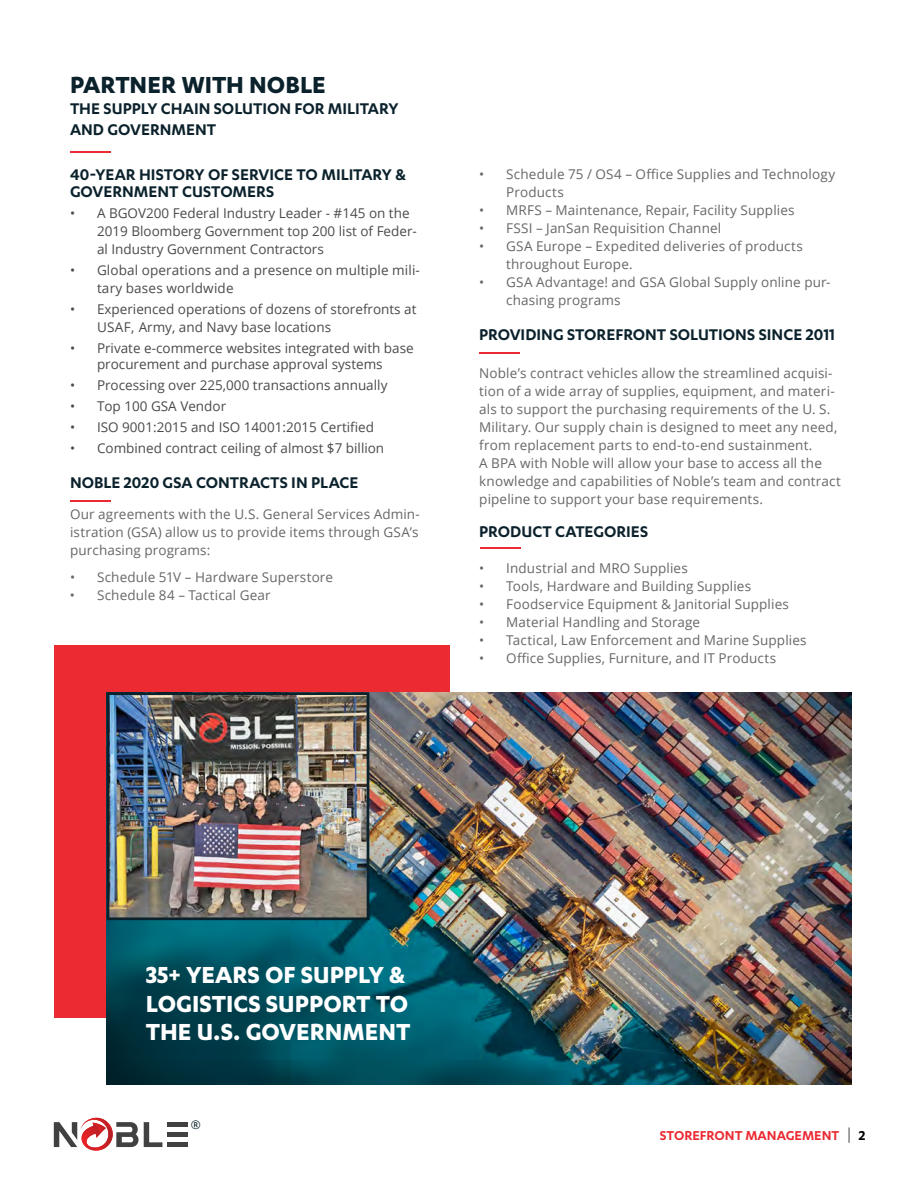
<style>
.page{position:relative;width:918px;height:1188px;background:#fff}
.page>*{position:absolute;margin:0;border:0;box-sizing:border-box;transform-origin:0 0}
.t1{font:700 27px/28.5px "Karbon";color:#fff}
.t2{font:700 27px "Karbon";color:#0b222c}
.t3{font:600 18px/21px "Karbon";color:#0b222c}
.t4{font:600 15px "Karbon";color:#eb2a32}
.t5{font:13.5px/18px "Open Sans";letter-spacing:.01em;color:#666767}
.t6{font:13.5px/18px "Open Sans";color:#4a4a4b}
.t7{font:12px "Open Sans";color:#0b222c}
.s1{font-family:"Open Sans";font-weight:300;color:#000}
.s2{color:#000}
</style>
<div class="page">
<div style="left:55px;top:646px;width:395px;height:372px;background:#eb2a32"></div>
<div style="left:167px;top:1132px;width:21px;height:5px;background:#414142"></div>
<div style="left:167px;top:1122px;width:21px;height:5px;background:#414142"></div>
<div style="left:167px;top:1142px;width:21px;height:5px;background:#414142"></div>
<svg style="left:54px;top:1118px;width:108px;height:33px"></svg>
<hr style="left:70px;top:152px;width:41px;height:1px;background:#eb2a32">
<hr style="left:70px;top:500px;width:41px;height:1px;background:#eb2a32">
<hr style="left:479px;top:352px;width:41px;height:1px;background:#eb2a32">
<img style="left:107px;top:692px;width:745px;height:392px">
<img style="left:111px;top:696px;width:254px;height:220px">
<div style="left:107px;top:692px;width:262px;height:228px;border:3px solid #0b222c"></div>
<hr style="left:481px;top:548px;width:40px;height:1px;background:#eb2a32">
<h1 class="t2" style="left:70px;top:69px;width:257px">PARTNER WITH NOBLE</h1>
<h2 class="t3" style="left:70px;top:97px;width:330px">THE SUPPLY CHAIN SOLUTION FOR MILITARY<br>AND GOVERNMENT</h2>
<h2 class="t3" style="left:70px;top:166px;width:337px;line-height:16.5px">40-YEAR HISTORY OF SERVICE TO MILITARY &amp;<br>GOVERNMENT CUSTOMERS</h2>
<p class="t6" style="left:97px;top:204px;width:321px;text-indent:-27px">• A BGOV200 Federal Industry Leader - #145 on the<br>2019 Bloomberg Government top 200 list of Feder&shy;al Industry Government Contractors</p>
<p class="t6" style="left:97px;top:261px;width:324px;text-indent:-27px">• Global operations and a presence on multiple mili&shy;tary bases worldwide</p>
<p class="t6" style="left:97px;top:300px;width:321px;text-indent:-27px">• Experienced operations of dozens of storefronts at<br>USAF, Army, and Navy base locations</p>
<p class="t6" style="left:70px;top:339px;width:345px;line-height:16.5px;text-align:center">• Private e-commerce websites integrated with base procurement and purchase approval systems</p>
<p class="t6" style="left:70px;top:376px;width:319px">• Processing over 225,000 transactions annually</p>
<p class="t6" style="left:70px;top:397px;width:158px">• Top 100 GSA Vendor</p>
<p class="t6" style="left:70px;top:418px;width:306px">• ISO 9001:2015 and ISO 14001:2015 Certified</p>
<p class="t6" style="left:70px;top:439px;width:316px">• Combined contract ceiling of almost $7 billion</p>
<h2 class="t3" style="left:70px;top:471px;width:290px">NOBLE 2020 GSA CONTRACTS IN PLACE</h2>
<p class="t5" style="left:70px;top:505px;width:351px;text-align:justify">Our agreements with the U.S. General Services Admin&shy;istration (GSA) allow us to provide items through GSA’s purchasing programs:</p>
<p class="t5" style="left:70px;top:568px;width:265px">• Schedule 51V – Hardware Superstore</p>
<p class="t5" style="left:70px;top:586px;width:202px">• Schedule 84 – Tactical Gear</p>
<p class="t5" style="left:506px;top:165px;width:331px;text-indent:-27px">• Schedule 75 / OS4 – Office Supplies and Technology<br>Products</p>
<p class="t5" style="left:479px;top:201px;width:317px">• MRFS – Maintenance, Repair, Facility Supplies</p>
<p class="t5" style="left:479px;top:219px;width:244px">• FSSI – JanSan Requisition Channel</p>
<p class="t5" style="left:506px;top:237px;width:298px;text-indent:-27px">• GSA Europe – Expedited deliveries of products throughout Europe.</p>
<p class="t5" style="left:506px;top:273px;width:326px;text-indent:-27px">• GSA Advantage! and GSA Global Supply online pur&shy;chasing programs</p>
<h2 class="t3" style="left:479px;top:323px;width:357px">PROVIDING STOREFRONT SOLUTIONS SINCE 2011</h2>
<p class="t5" style="left:479px;top:364px;width:363px">Noble’s contract vehicles allow the streamlined acquisi&shy;tion of a wide array of supplies, equipment, and materi&shy;als to support the purchasing requirements of the U. S.<br>Military. Our supply chain is designed to meet any need, from replacement parts to end-to-end sustainment.<br>A BPA with Noble will allow your base to access all the knowledge and capabilities of Noble’s team and contract pipeline to support your base requirements.</p>
<h2 class="t3" style="left:479px;top:520px;width:170px">PRODUCT CATEGORIES</h2>
<p class="t5" style="left:479px;top:559px;width:210px">• Industrial and MRO Supplies</p>
<p class="t5" style="left:479px;top:577px;width:273px">• Tools, Hardware and Building Supplies</p>
<p class="t5" style="left:479px;top:595px;width:311px">• Foodservice Equipment &amp; Janitorial Supplies</p>
<p class="t5" style="left:479px;top:613px;width:222px">• Material Handling and Storage</p>
<p class="t5" style="left:479px;top:631px;width:329px">• Tactical, Law Enforcement and Marine Supplies</p>
<p class="t5" style="left:479px;top:649px;width:298px">• Office Supplies, Furniture, and IT Products</p>
<h1 class="t1" style="left:146px;top:960px;width:266px">35+ YEARS OF SUPPLY &amp;<br>LOGISTICS SUPPORT TO<br>THE U.S. GOVERNMENT</h1>
<p class="t7" style="left:191px;top:1117px;width:11px">®</p>
<p class="t4" style="left:660px;top:1127px;width:207px">STOREFRONT MANAGEMENT <span class="s1">|</span> <span class="s2">2</span></p>
</div>
